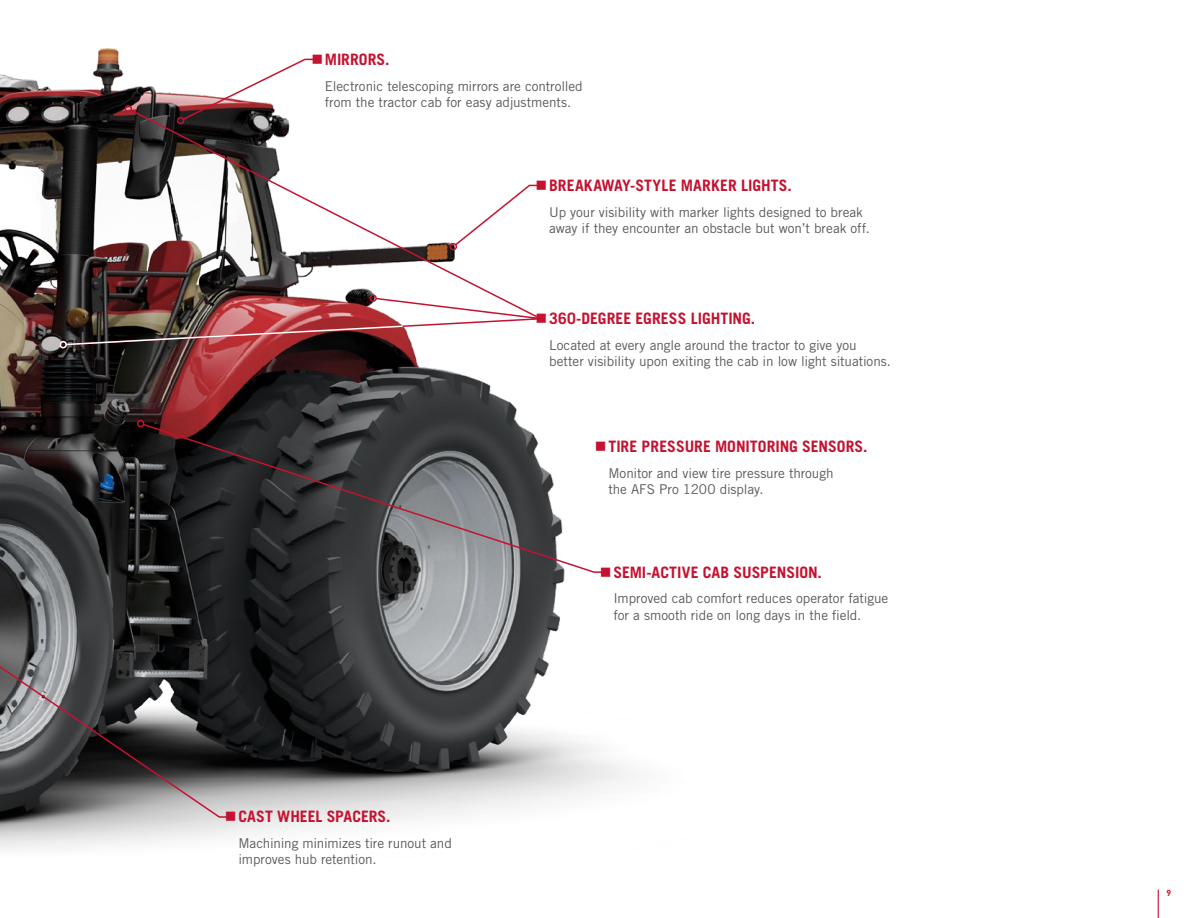
<style>
.page{position:relative;width:1188px;height:918px;background:#fff}
.page>*{position:absolute;margin:0;border:0;box-sizing:border-box;transform-origin:0 0}
.t1{font:700 15.75px "Trade Gothic LT Std";color:#c41230}
.t2{font:13.5px/16.5px "Trade Gothic LT Std";letter-spacing:-.005em;color:#58595b}
.t3{font:700 8.7px "DINOT";color:#c41230}
</style>
<div class="page">
<img style="left:0;top:48px;width:634px;height:802px">
<svg style="left:142px;top:423px;width:466px;height:151px;background:#59585a"></svg>
<div style="left:137px;top:420px;width:7px;height:7px;border:2px solid #c41230;border-radius:50%"></div>
<svg style="left:129px;top:108px;width:414px;height:189px"></svg>
<div style="left:125px;top:105px;width:7px;height:8px;border:2px solid #c41230;border-radius:50%"></div>
<div style="left:59px;top:341px;width:8px;height:7px;border:2px solid #fff;border-radius:50%"></div>
<svg style="left:1158px;top:890px;width:1px;height:28px"></svg>
<svg style="left:181px;top:55px;width:141px;height:66px"></svg>
<svg style="left:454px;top:181px;width:92px;height:66px"></svg>
<svg style="left:0;top:642px;width:235px;height:179px;background:#565557"></svg>
<svg style="left:601px;top:567px;width:9px;height:10px"></svg>
<svg style="left:596px;top:442px;width:9px;height:9px"></svg>
<img style="left:65px;top:297px;width:493px;height:49px">
<p class="t1" style="left:325px;top:50px;width:66px">MIRRORS.</p>
<p class="t2" style="left:325px;top:78px;width:259px">Electronic telescoping mirrors are controlled from the tractor cab for easy adjustments.</p>
<p class="t1" style="left:549px;top:176px;width:244px">BREAKAWAY-STYLE MARKER LIGHTS.</p>
<p class="t2" style="left:549px;top:204px;width:322px">Up your visibility with marker lights designed to break away if they encounter an obstacle but won’t break off.</p>
<p class="t1" style="left:549px;top:309px;width:208px">360-DEGREE EGRESS LIGHTING.</p>
<p class="t2" style="left:549px;top:336px;width:343px">Located at every angle around the tractor to give you better visibility upon exiting the cab in low light situations.</p>
<p class="t1" style="left:608px;top:437px;width:261px">TIRE PRESSURE MONITORING SENSORS.</p>
<p class="t2" style="left:608px;top:464px;width:227px">Monitor and view tire pressure through the AFS Pro 1200 display.</p>
<p class="t1" style="left:239px;top:807px;width:154px">CAST WHEEL SPACERS.</p>
<p class="t2" style="left:238px;top:834px;width:215px">Machining minimizes tire runout and improves hub retention.</p>
<p class="t1" style="left:614px;top:562px;width:210px">SEMI-ACTIVE CAB SUSPENSION.</p>
<p class="t2" style="left:613px;top:590px;width:276px">Improved cab comfort reduces operator fatigue for a smooth ride on long days in the field.</p>
<p class="t3" style="left:1167px;top:887px;width:6px">9</p>
</div>
